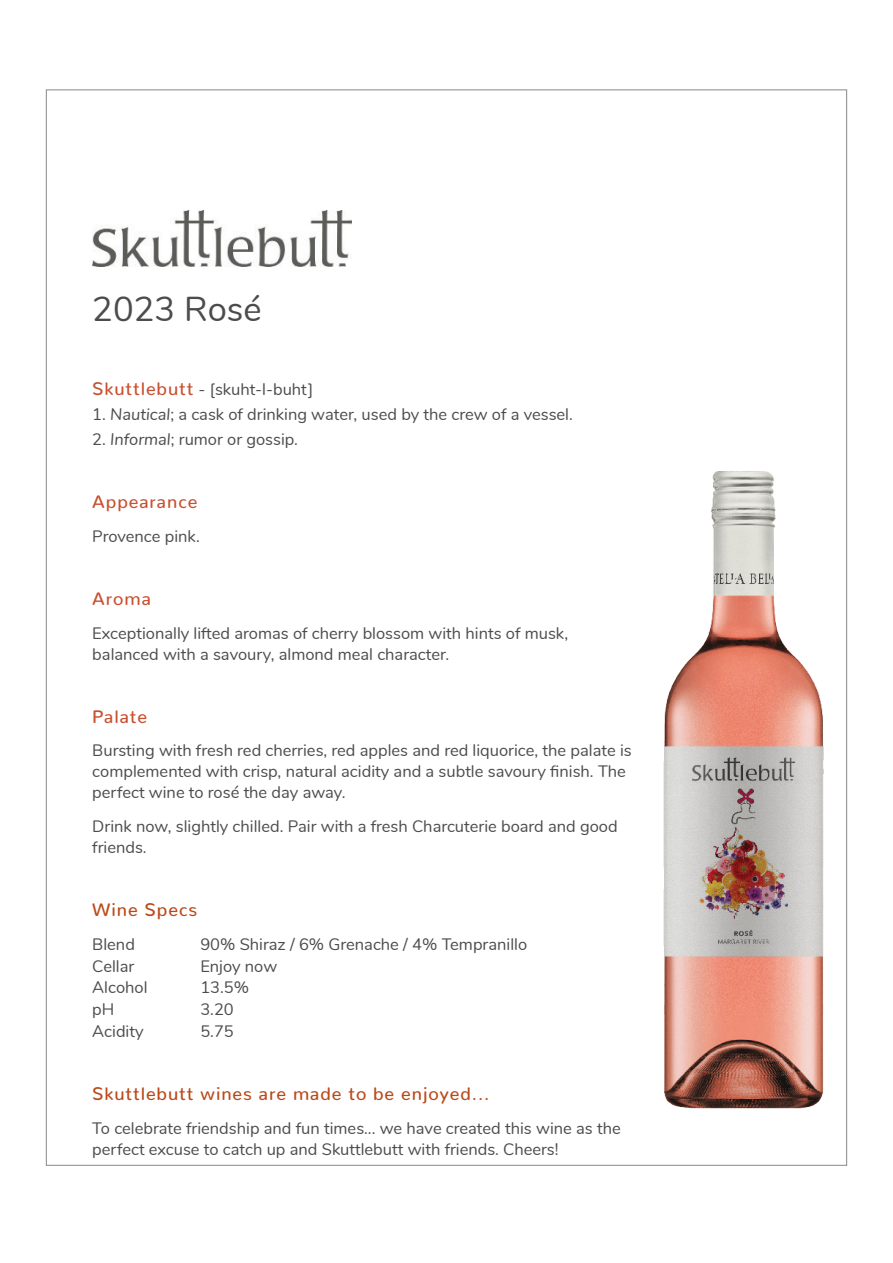
<style>
.page{position:relative;width:893px;height:1263px;background:#fff}
.page>*{position:absolute;margin:0;border:0;box-sizing:border-box;transform-origin:0 0}
.t1{font:34.5px "Nunito";color:#4b4c4d}
.t2{font:500 18px "Nunito";letter-spacing:.05em;color:#bb4918}
.t3{font:500 18px "Nunito";letter-spacing:.05em;color:#c95031}
.t4{font:16.5px/21px "Nunito";color:#4b4c4d}
.s1{font-weight:500;font-size:18px;color:#c95031}
.s2{font-style:italic}
</style>
<div class="page">
<img style="left:92px;top:211px;width:260px;height:56px">
<img style="left:663px;top:471px;width:161px;height:638px">
<h1 class="t1" style="left:92px;top:284px;width:171px">2023 Rosé</h1>
<p class="t4" style="left:92px;top:378px;width:223px"><span class="s1">Skuttlebutt</span> - [skuht-l-buht]</p>
<p class="t4" style="left:92px;top:403px;width:482px">1. <span class="s2">Nautical</span>; a cask of drinking water, used by the crew of a vessel.</p>
<p class="t4" style="left:92px;top:428px;width:207px">2. <span class="s2">Informal</span>; rumor or gossip.</p>
<p class="t3" style="left:92px;top:486px;width:107px">Appearance</p>
<p class="t4" style="left:92px;top:525px;width:109px">Provence pink.</p>
<p class="t3" style="left:92px;top:583px;width:60px">Aroma</p>
<p class="t4" style="left:92px;top:621px;width:477px">Exceptionally lifted aromas of cherry blossom with hints of musk, balanced with a savoury, almond meal character.</p>
<p class="t3" style="left:92px;top:700px;width:56px">Palate</p>
<p class="t4" style="left:92px;top:739px;width:541px">Bursting with fresh red cherries, red apples and red liquorice, the palate is complemented with crisp, natural acidity and a subtle savoury finish. The perfect wine to rosé the day away.</p>
<p class="t4" style="left:92px;top:815px;width:527px">Drink now, slightly chilled. Pair with a fresh Charcuterie board and good friends.</p>
<p class="t2" style="left:92px;top:894px;width:106px">Wine Specs</p>
<p class="t4" style="left:92px;top:933px;width:44px">Blend</p>
<p class="t4" style="left:200px;top:933px;width:328px">90% Shiraz / 6% Grenache / 4% Tempranillo</p>
<p class="t4" style="left:92px;top:954px;width:43px">Cellar</p>
<p class="t4" style="left:200px;top:954px;width:78px">Enjoy now</p>
<p class="t4" style="left:92px;top:976px;width:57px">Alcohol</p>
<p class="t4" style="left:200px;top:976px;width:50px">13.5%</p>
<p class="t4" style="left:92px;top:998px;width:24px">pH</p>
<p class="t4" style="left:200px;top:998px;width:35px">3.20</p>
<p class="t4" style="left:92px;top:1020px;width:53px">Acidity</p>
<p class="t4" style="left:200px;top:1020px;width:35px">5.75</p>
<p class="t2" style="left:92px;top:1078px;width:399px">Skuttlebutt wines are made to be enjoyed...</p>
<p class="t4" style="left:92px;top:1116px;width:530px">To celebrate friendship and fun times... we have created this wine as the perfect excuse to catch up and Skuttlebutt with friends. Cheers!</p>
</div>
